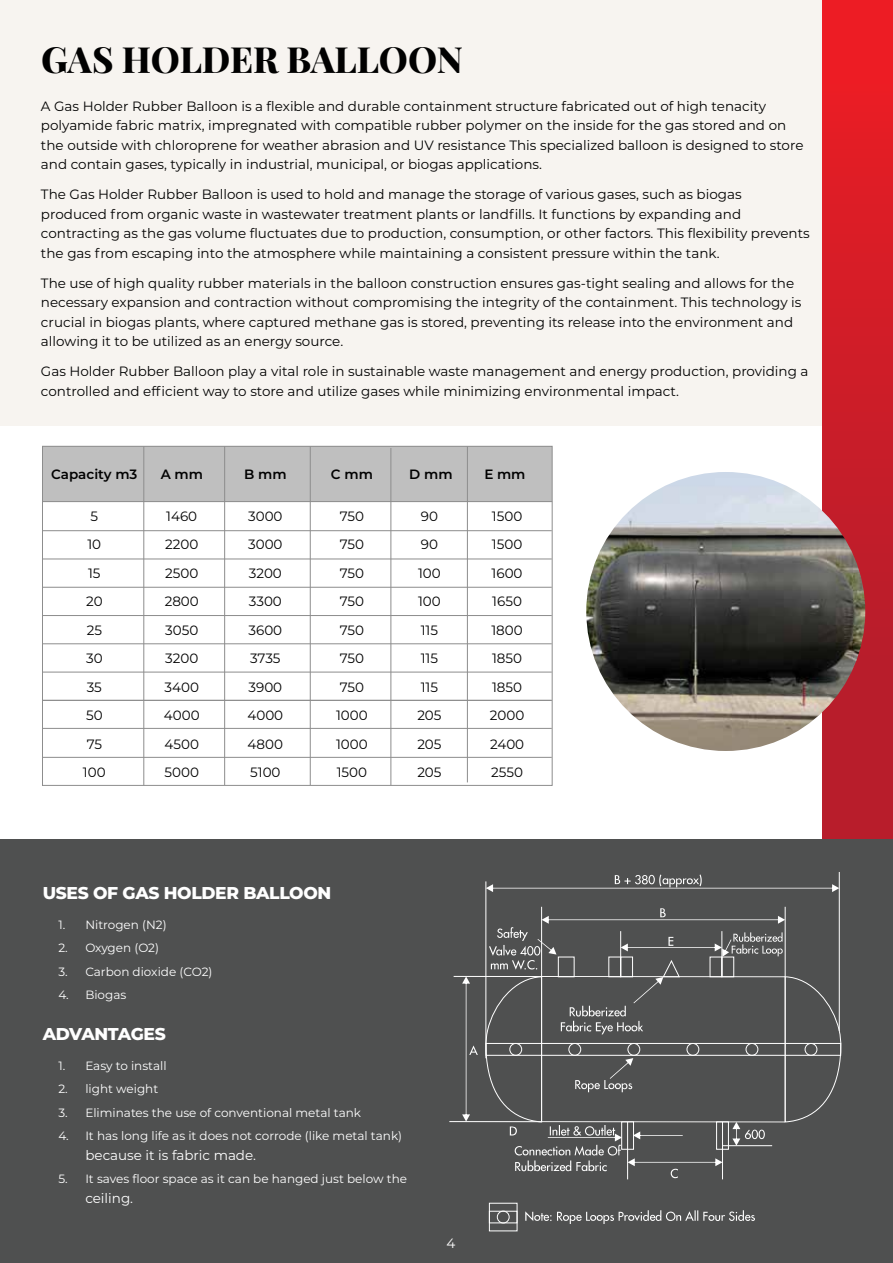
<style>
.page{position:relative;width:893px;height:1263px;background:#f7f4f0}
.page>*{position:absolute;margin:0;border:0;box-sizing:border-box;transform-origin:0 0}
.t1{font:800 36px "Playfair Display";letter-spacing:-.01em;color:#010101}
.t2{font:800 17.1px "Montserrat";letter-spacing:-.02em;color:#fff}
.t3{font:13.5px/28.5px "Montserrat";color:#010101}
.t4{font:13.5px "Montserrat";color:#fff}
.t5{font:600 13.5px "Montserrat";color:#010101}
.t6{font:12px "Montserrat";color:#fff}
</style>
<div class="page">
<div style="left:0;top:426px;width:893px;height:827px;background:#fff"></div>
<svg style="left:822px;top:0;width:71px;height:840px"></svg>
<div style="left:0;top:840px;width:893px;height:423px;background:#4f5050"></div>
<img style="left:586px;top:472px;width:279px;height:279px;border-radius:139px">
<hr style="left:785px;top:907px;width:1px;height:215px;background:#fff">
<hr style="left:839px;top:872px;width:1px;height:159px;background:#fff">
<hr style="left:541px;top:907px;width:1px;height:215px;background:#fff">
<hr style="left:485px;top:881px;width:1px;height:177px;background:#fff">
<hr style="left:454px;top:976px;width:331px;height:1px;background:#fff">
<hr style="left:449px;top:1121px;width:336px;height:1px;background:#fff">
<hr style="left:627px;top:1122px;width:1px;height:57px;background:#fff">
<hr style="left:722px;top:1122px;width:1px;height:57px;background:#fff">
<div style="left:489px;top:1203px;width:28px;height:28px;border:1px solid #fff"></div>
<div style="left:489px;top:1211px;width:28px;height:12px;border:1px solid #fff"></div>
<div style="left:497px;top:1211px;width:12px;height:12px;border:1px solid #fff;border-radius:50%"></div>
<svg style="left:486px;top:874px;width:353px;height:18px"></svg>
<svg style="left:462px;top:976px;width:16px;height:145px"></svg>
<svg style="left:525px;top:1210px;width:230px;height:14px"></svg>
<svg style="left:484px;top:908px;width:358px;height:270px"></svg>
<div style="left:42px;top:446px;width:510px;height:56px;background:#bfbfbf"></div>
<hr style="left:43px;top:530px;width:509px;height:1px;background:#8d8d8d">
<hr style="left:43px;top:501px;width:509px;height:1px;background:#8d8d8d">
<hr style="left:224px;top:446px;width:1px;height:339px;background:#8d8d8d">
<hr style="left:143px;top:446px;width:1px;height:339px;background:#8d8d8d">
<hr style="left:310px;top:446px;width:1px;height:339px;background:#8d8d8d">
<hr style="left:390px;top:448px;width:1px;height:337px;background:#8d8d8d">
<hr style="left:43px;top:587px;width:509px;height:1px;background:#8d8d8d">
<hr style="left:43px;top:559px;width:509px;height:1px;background:#8d8d8d">
<hr style="left:43px;top:643px;width:509px;height:1px;background:#8d8d8d">
<hr style="left:43px;top:615px;width:509px;height:1px;background:#8d8d8d">
<hr style="left:43px;top:672px;width:509px;height:1px;background:#8d8d8d">
<hr style="left:43px;top:700px;width:509px;height:1px;background:#8d8d8d">
<hr style="left:43px;top:728px;width:509px;height:1px;background:#8d8d8d">
<hr style="left:467px;top:446px;width:1px;height:336px;background:#8d8d8d">
<hr style="left:43px;top:757px;width:509px;height:1px;background:#8d8d8d">
<h1 class="t1" style="left:41px;top:30px;width:424px">GAS HOLDER BALLOON</h1>
<p class="t3" style="left:41px;top:96px;width:764px;line-height:19.5px">A Gas Holder Rubber Balloon is a flexible and durable containment structure fabricated out of high tenacity polyamide fabric matrix, impregnated with compatible rubber polymer on the inside for the gas stored and on the outside with chloroprene for weather abrasion and UV resistance This specialized balloon is designed to store and contain gases, typically in industrial, municipal, or biogas applications.</p>
<p class="t3" style="left:41px;top:184px;width:770px;line-height:19.5px">The Gas Holder Rubber Balloon is used to hold and manage the storage of various gases, such as biogas produced from organic waste in wastewater treatment plants or landfills. It functions by expanding and contracting as the gas volume fluctuates due to production, consumption, or other factors. This flexibility prevents the gas from escaping into the atmosphere while maintaining a consistent pressure within the tank.</p>
<p class="t3" style="left:41px;top:273px;width:762px;line-height:19.5px">The use of high quality rubber materials in the balloon construction ensures gas-tight sealing and allows for the necessary expansion and contraction without compromising the integrity of the containment. This technology is crucial in biogas plants, where captured methane gas is stored, preventing its release into the environment and allowing it to be utilized as an energy source.</p>
<p class="t3" style="left:41px;top:361px;width:769px;line-height:19.5px">Gas Holder Rubber Balloon play a vital role in sustainable waste management and energy production, providing a controlled and efficient way to store and utilize gases while minimizing environmental impact.</p>
<p class="t5" style="left:51px;top:464px;width:88px">Capacity m3</p>
<p class="t5" style="left:161px;top:464px;width:44px">A mm</p>
<p class="t5" style="left:244px;top:464px;width:44px">B mm</p>
<p class="t5" style="left:331px;top:464px;width:43px">C mm</p>
<p class="t5" style="left:409px;top:464px;width:45px">D mm</p>
<p class="t5" style="left:484px;top:464px;width:43px">E mm</p>
<p class="t3" style="left:164px;top:501px;width:37px">1460<br>2200<br>2500<br>2800<br>3050<br>3200<br>3400<br>4000<br>4500<br>5000</p>
<p class="t3" style="left:247px;top:501px;width:37px">3000<br>3000<br>3200<br>3300<br>3600<br>3735<br>3900<br>4000<br>4800<br>5100</p>
<p class="t3" style="left:336px;top:501px;width:33px">750<br>750<br>750<br>750<br>750<br>750<br>750<br>1000<br>1000<br>1500</p>
<p class="t3" style="left:417px;top:501px;width:26px">90<br>90<br>100<br>100<br>115<br>115<br>115<br>205<br>205<br>205</p>
<p class="t3" style="left:490px;top:501px;width:36px">1500<br>1500<br>1600<br>1650<br>1800<br>1850<br>1850<br>2000<br>2400<br>2550</p>
<p class="t3" style="left:83px;top:501px;width:24px;text-align:center">5<br>10<br>15<br>20<br>25<br>30<br>35<br>50<br>75<br>100</p>
<p class="t2" style="left:43px;top:881px;width:290px">USES OF GAS HOLDER BALLOON</p>
<p class="t6" style="left:58px;top:916px;width:110px">1. Nitrogen (N2)</p>
<p class="t6" style="left:58px;top:940px;width:102px">2. Oxygen (O2)</p>
<p class="t6" style="left:58px;top:963px;width:156px">3. Carbon dioxide (CO2)</p>
<p class="t6" style="left:58px;top:987px;width:69px">4. Biogas</p>
<p class="t2" style="left:43px;top:1022px;width:125px">ADVANTAGES</p>
<p class="t6" style="left:58px;top:1057px;width:110px">1. Easy to install</p>
<p class="t6" style="left:58px;top:1081px;width:101px">2. light weight</p>
<p class="t6" style="left:58px;top:1104px;width:304px">3. Eliminates the use of conventional metal tank</p>
<p class="t6" style="left:58px;top:1128px;width:345px">4. It has long life as it does not corrode (like metal tank)</p>
<p class="t4" style="left:85px;top:1146px;width:172px">because it is fabric made.</p>
<p class="t6" style="left:58px;top:1171px;width:350px">5. It saves floor space as it can be hanged just below the</p>
<p class="t4" style="left:85px;top:1189px;width:49px">ceiling.</p>
<p class="t4" style="left:446px;top:1234px;width:10px">4</p>
</div>
